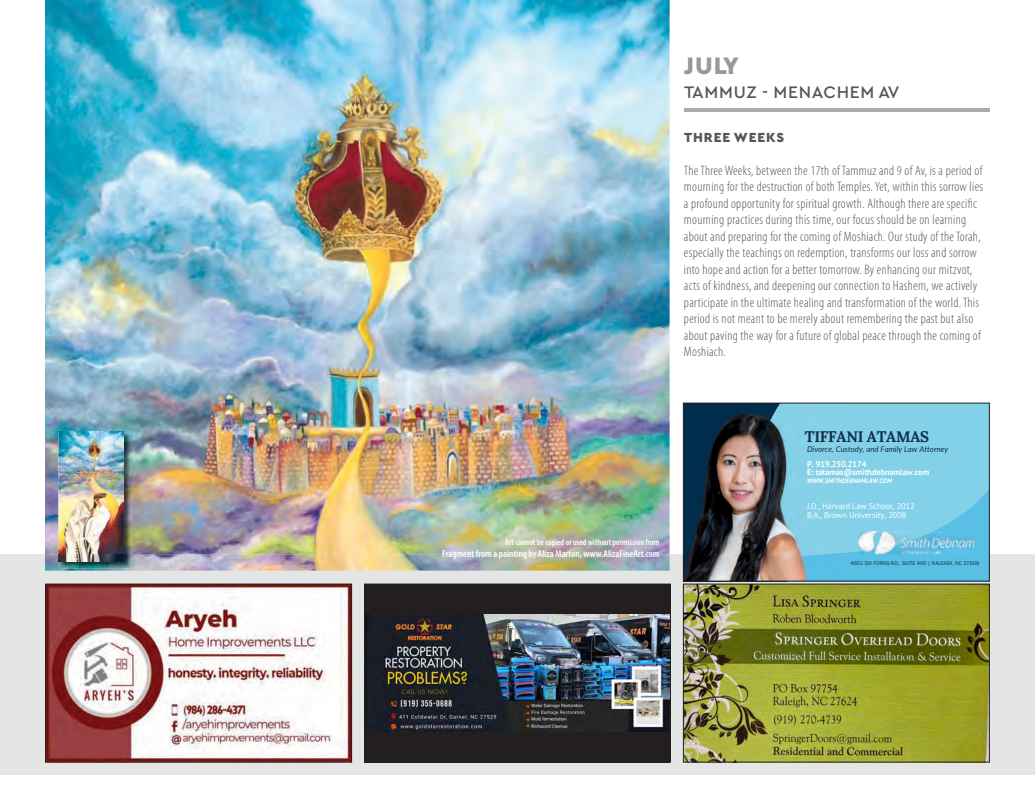
<style>
.page{position:relative;width:1035px;height:810px;background:#fff}
.page>*{position:absolute;margin:0;border:0;box-sizing:border-box;transform-origin:0 0}
.t1{font:900 25px "Cera Pro";color:#989998}
.t2{font:500 17.5px "Cera Pro";letter-spacing:.04em;color:#54575a}
.t3{font:700 15.25px "Lora";letter-spacing:-.015em;color:#0f2f48}
.t4{font:300 condensed 13.75px/16.5px "Myriad Pro";letter-spacing:.02em;color:#54575a}
.t5{font:900 13.75px "Cera Pro";letter-spacing:.06em;color:#54575a}
.t6{font:600 condensed 10px "Myriad Pro";color:#fff}
.t7{font:600 condensed 8.75px "Myriad Pro";color:#fff}
.t8{font:8.38px/9.8px "PT Sans";color:#fff}
.t9{font:700 8.38px/7.9px "PT Sans";color:#fff}
.t10{font:italic 7.88px "Lato";letter-spacing:.005em;color:#0f2f48}
.t11{font:italic 700 6.5px "PT Sans";color:#fff}
.t12{font:5.62px "Franklin Gothic FS";color:#0f2f48}
</style>
<div class="page">
<div style="left:0;top:554px;width:1035px;height:221px;background:#e4e5e5"></div>
<img style="left:45px;top:0;width:625px;height:571px">
<hr style="left:684px;top:108px;width:306px;height:4px;background:#aaabab">
<img style="left:58px;top:431px;width:73px;height:138px">
<img style="left:59px;top:432px;width:65px;height:129px">
<svg style="left:843px;top:405px;width:145px;height:174px;background:#79cde7"></svg>
<img style="left:858px;top:531px;width:116px;height:23px">
<img style="left:685px;top:405px;width:70px;height:174px">
<img style="left:755px;top:405px;width:88px;height:174px">
<img style="left:768px;top:553px;width:75px;height:26px">
<div style="left:683px;top:403px;width:307px;height:178px;border:1px solid #231f20"></div>
<div style="left:365px;top:584px;width:306px;height:178px;background:#231f20"></div>
<img style="left:366px;top:615px;width:303px;height:116px">
<div style="left:364px;top:584px;width:307px;height:178px;border:1px solid #231f20"></div>
<img style="left:47px;top:586px;width:303px;height:174px">
<div style="left:45px;top:584px;width:307px;height:178px;border:1px solid #231f20"></div>
<img style="left:685px;top:586px;width:303px;height:174px">
<div style="left:683px;top:584px;width:307px;height:178px;border:1px solid #231f20"></div>
<h1 class="t1" style="left:684px;top:49px;width:56px">JULY</h1>
<p class="t2" style="left:684px;top:80px;width:217px">TAMMUZ - MENACHEM AV</p>
<p class="t5" style="left:684px;top:128px;width:101px">THREE WEEKS</p>
<p class="t4" style="left:684px;top:162px;width:301px">The Three Weeks, between the 17th of Tammuz and 9 of Av, is a period of mourning for the destruction of both Temples. Yet, within this sorrow lies a profound opportunity for spiritual growth. Although there are specific mourning practices during this time, our focus should be on learning about and preparing for the coming of Moshiach. Our study of the Torah, especially the teachings on redemption, transforms our loss and sorrow into hope and action for a better tomorrow. By enhancing our mitzvot, acts of kindness, and deepening our connection to Hashem, we actively participate in the ultimate healing and transformation of the world. This period is not meant to be merely about remembering the past but also about paving the way for a future of global peace through the coming of Moshiach.</p>
<p class="t7" style="left:505px;top:537px;width:156px">Art cannot be copied or used without permission from</p>
<p class="t6" style="left:442px;top:548px;width:219px">Fragment from a painting by Aliza Marton, www.AlizaFineArt.com</p>
<p class="t3" style="left:805px;top:424px;width:126px">TIFFANI ATAMAS</p>
<p class="t10" style="left:807px;top:443px;width:143px">Divorce, Custody, and Family Law Attorney</p>
<p class="t9" style="left:807px;top:460px;width:124px">P. 919.250.2174<br>E: tatamas@smithdebnamlaw.com</p>
<p class="t8" style="left:807px;top:501px;width:109px">J.D., Harvard Law School, 2012<br>B.A., Brown University, 2008</p>
<p class="t11" style="left:807px;top:476px;width:86px">WWW.SMITHDEBNAMLAW.COM</p>
<p class="t12" style="left:850px;top:560px;width:131px">4601 SIX FORKS RD., SUITE 400 | RALEIGH, NC 27609</p>
</div>
